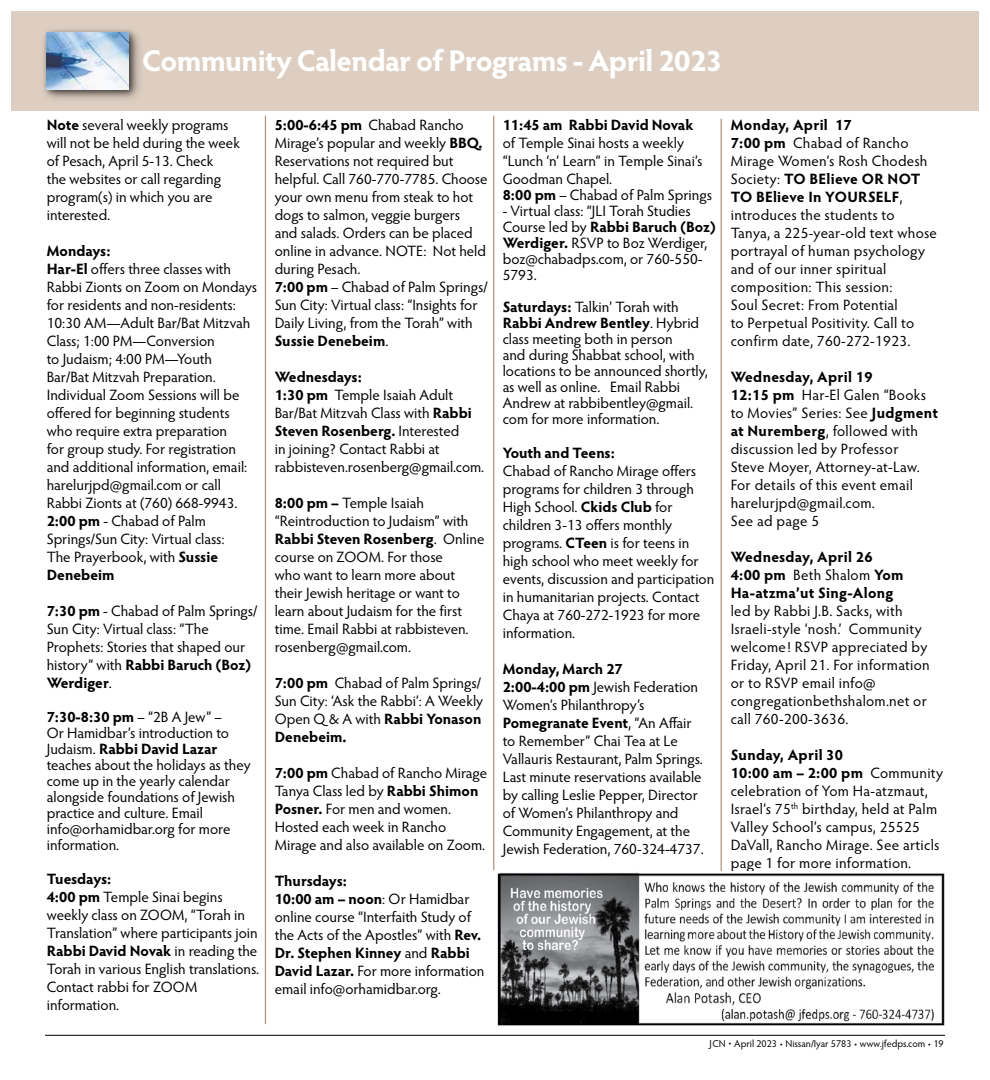
<style>
.page{position:relative;width:990px;height:1080px;background:#fff}
.page>*{position:absolute;margin:0;border:0;box-sizing:border-box;transform-origin:0 0}
.t1{font:700 30px "Hypatia Sans Pro";letter-spacing:-.02em;color:#fff}
.t2{font:15px/18px "Hypatia Sans Pro";color:#000}
.t3{font:15px/18px "Hypatia Sans Pro";letter-spacing:.02em;color:#000}
.t4{font:700 15px/18px "Hypatia Sans Pro";letter-spacing:.005em;color:#000}
.t5{font:10px "Hypatia Sans Pro";color:#000}
.s1{font-weight:700}
.s2{font-weight:400}
</style>
<div class="page">
<hr style="left:45px;top:1035px;width:900px;height:1px;background:#000">
<div style="left:11px;top:11px;width:968px;height:99px;background:#decec1"></div>
<div style="left:40px;top:26px;width:103px;height:78px;background:#000;opacity:.5"></div>
<hr style="left:265px;top:116px;width:1px;height:908px;background:#b1947e">
<hr style="left:493px;top:116px;width:1px;height:754px;background:#b1947e">
<hr style="left:721px;top:119px;width:1px;height:905px;background:#b1947e">
<img style="left:497px;top:871px;width:448px;height:155px">
<h1 class="t1" style="left:142px;top:39px;width:582px">Community Calendar of Programs - April 2023</h1>
<p class="t2" style="left:47px;top:115px;width:195px"><span class="s1">Note</span> several weekly programs will not be held during the week of Pesach, April 5-13. Check<br>the websites or call regarding program(s) in which you are interested.</p>
<p class="t2" style="left:47px;top:241px;width:212px"><span class="s1">Mondays:<br>Har-El</span> offers three classes with<br>Rabbi Zionts on Zoom on Mondays for residents and non-residents:<br>10:30 AM—Adult Bar/Bat Mitzvah<br>Class; 1:00 PM—Conversion<br>to Judaism; 4:00 PM—Youth<br>Bar/Bat Mitzvah Preparation.<br>Individual Zoom Sessions will be offered for beginning students who require extra preparation<br>for group study. For registration and additional information, email: harelurjpd@gmail.com or call<br>Rabbi Zionts at (760) 668-9943.<br><span class="s1">2:00 pm</span> - Chabad of Palm<br>Springs/Sun City: Virtual class:<br>The Prayerbook, with <span class="s1">Sussie<br>Denebeim</span></p>
<p class="t2" style="left:47px;top:601px;width:212px"><span class="s1">7:30 pm</span> - Chabad of Palm Springs/<br>Sun City: Virtual class: “The<br>Prophets: Stories that shaped our history” with <span class="s1">Rabbi Baruch (Boz)<br>Werdiger</span>.</p>
<p class="t2" style="left:47px;top:708px;width:205px;line-height:16px"><span class="s1">7:30-8:30 pm</span> – “2B A Jew” –<br>Or Hamidbar’s introduction to<br>Judaism. <span class="s1">Rabbi David Lazar </span>teaches about the holidays as they come up in the yearly calendar alongside foundations of Jewish practice and culture. Email info@orhamidbar.org for more information.</p>
<p class="t2" style="left:47px;top:869px;width:214px"><span class="s1">Tuesdays:<br>4:00 pm</span> Temple Sinai begins weekly class on ZOOM, “Torah in<br>Translation” where participants join<br><span class="s1">Rabbi David Novak</span> in reading the<br>Torah in various English translations.<br>Contact rabbi for ZOOM information.</p>
<p class="t2" style="left:275px;top:115px;width:215px"><span class="s1">5:00-6:45 pm</span> Chabad Rancho<br>Mirage’s popular and weekly <span class="s1">BBQ.<br></span>Reservations not required but helpful. Call 760-770-7785. Choose your own menu from steak to hot dogs to salmon, veggie burgers<br>and salads. Orders can be placed online in advance. NOTE: Not held during Pesach.<br><span class="s1">7:00 pm</span> – Chabad of Palm Springs/<br>Sun City: Virtual class: “Insights for<br>Daily Living, from the Torah” with<br><span class="s1">Sussie Denebeim</span>.</p>
<p class="t2" style="left:275px;top:367px;width:211px"><span class="s1">Wednesdays:<br>1:30 pm</span> Temple Isaiah Adult<br>Bar/Bat Mitzvah Class with <span class="s1">Rabbi<br>Steven Rosenberg.</span> Interested<br>in joining? Contact Rabbi at rabbisteven.rosenberg@gmail.com.</p>
<p class="t2" style="left:275px;top:493px;width:211px"><span class="s1">8:00 pm –</span> Temple Isaiah “Reintroduction to Judaism” with<br><span class="s1">Rabbi Steven Rosenberg</span>. Online course on ZOOM. For those<br>who want to learn more about their Jewish heritage or want to learn about Judaism for the first time. Email Rabbi at rabbisteven. rosenberg@gmail.com.</p>
<p class="t2" style="left:275px;top:673px;width:210px"><span class="s1">7:00 pm</span> Chabad of Palm Springs/<br>Sun City: ‘Ask the Rabbi’: A Weekly<br>Open Q &amp; A with <span class="s1">Rabbi Yonason<br>Denebeim.</span></p>
<p class="t2" style="left:275px;top:763px;width:214px"><span class="s1">7:00 pm</span> Chabad of Rancho Mirage<br>Tanya Class led by <span class="s1">Rabbi Shimon<br>Posner.</span> For men and women.<br>Hosted each week in Rancho<br>Mirage and also available on Zoom.</p>
<p class="t2" style="left:275px;top:871px;width:211px"><span class="s1">Thursdays:<br>10:00 am – noon</span>: Or Hamidbar online course “Interfaith Study of the Acts of the Apostles” with <span class="s1">Rev.<br>Dr. Stephen Kinney</span> and <span class="s1">Rabbi<br>David Lazar.</span> For more information email info@orhamidbar.org.</p>
<p class="t4" style="left:503px;top:115px;width:192px">11:45 am Rabbi David Novak</p>
<p class="t2" style="left:503px;top:133px;width:201px">of Temple Sinai hosts a weekly “Lunch ‘n’ Learn” in Temple Sinai’s<br>Goodman Chapel.</p>
<p class="t2" style="left:503px;top:185px;width:211px"><span class="s1">8:00 pm</span> – Chabad of Palm Springs</p>
<p class="t2" style="left:503px;top:202px;width:215px;line-height:16px">- Virtual class: “JLI Torah Studies<br>Course led by <span class="s1">Rabbi Baruch (Boz)<br>Werdiger.</span> RSVP to Boz Werdiger, boz@chabadps.com, or 760-550-<br>5793.</p>
<p class="t2" style="left:503px;top:298px;width:207px;line-height:16px"><span class="s1">Saturdays:</span> Talkin’ Torah with<br><span class="s1">Rabbi Andrew Bentley</span>. Hybrid class meeting both in person<br>and during Shabbat school, with locations to be announced shortly, as well as online. Email Rabbi<br>Andrew at rabbibentley@gmail. com for more information.</p>
<p class="t4" style="left:503px;top:443px;width:114px">Youth and Teens:</p>
<p class="t2" style="left:503px;top:461px;width:213px">Chabad of Rancho Mirage offers programs for children 3 through<br>High School. <span class="s1">Ckids Club</span> for children 3-13 offers monthly programs. <span class="s1">CTeen</span> is for teens in high school who meet weekly for events, discussion and participation in humanitarian projects. Contact<br>Chaya at 760-272-1923 for more information.</p>
<p class="t2" style="left:503px;top:659px;width:203px"><span class="s1">Monday, March 27<br>2:00-4:00 pm</span> Jewish Federation<br>Women’s Philanthropy’s<br><span class="s1">Pomegranate Event</span>, “An Affair to Remember” Chai Tea at Le<br>Vallauris Restaurant, Palm Springs.<br>Last minute reservations available by calling Leslie Pepper, Director of Women’s Philanthropy and<br>Community Engagement, at the<br>Jewish Federation, 760-324-4737.</p>
<p class="t2" style="left:731px;top:115px;width:208px"><span class="s1">Monday, April 17<br>7:00 pm</span> Chabad of Rancho<br>Mirage Women’s Rosh Chodesh<br>Society: <span class="s1">TO BElieve OR NOT<br>TO BElieve In YOURSELF</span>, introduces the students to<br>Tanya, a 225-year-old text whose portrayal of human psychology and of our inner spiritual composition: This session:<br>Soul Secret: From Potential<br>to Perpetual Positivity. Call to confirm date, 760-272-1923.</p>
<p class="t3" style="left:731px;top:367px;width:209px"><span class="s1">Wednesday, April 19<br>12:15 pm</span> Har-El Galen “Books to Movies” Series: See <span class="s1">Judgment at Nuremberg</span>, followed with discussion led by Professor<br>Steve Moyer, Attorney-at-Law.<br>For details of this event email harelurjpd@gmail.com.<br>See ad page 5</p>
<p class="t4" style="left:731px;top:547px;width:174px">Wednesday, April 26<br>4:00 pm <span class="s2">Beth Shalom</span> Yom<br>Ha-atzma’ut Sing-Along</p>
<p class="t3" style="left:731px;top:601px;width:201px">led by Rabbi J.B. Sacks, with<br>Israeli-style ‘nosh.’ Community welcome! RSVP appreciated by<br>Friday, April 21. For information or to RSVP email info@ congregationbethshalom.net or call 760-200-3636.</p>
<p class="t3" style="left:731px;top:745px;width:214px"><span class="s1">Sunday, April 30<br>10:00 am – 2:00 pm</span> Community celebration of Yom Ha-atzmaut,<br>Israel’s 75<sup>th</sup> birthday, held at Palm<br>Valley School’s campus, 25525<br>DaVall, Rancho Mirage. See articls page 1 for more information.</p>
<p class="t5" style="left:710px;top:1037px;width:236px">JCN • April 2023 • Nissan/Iyar 5783 • www.jfedps.com • 19</p>
</div>
